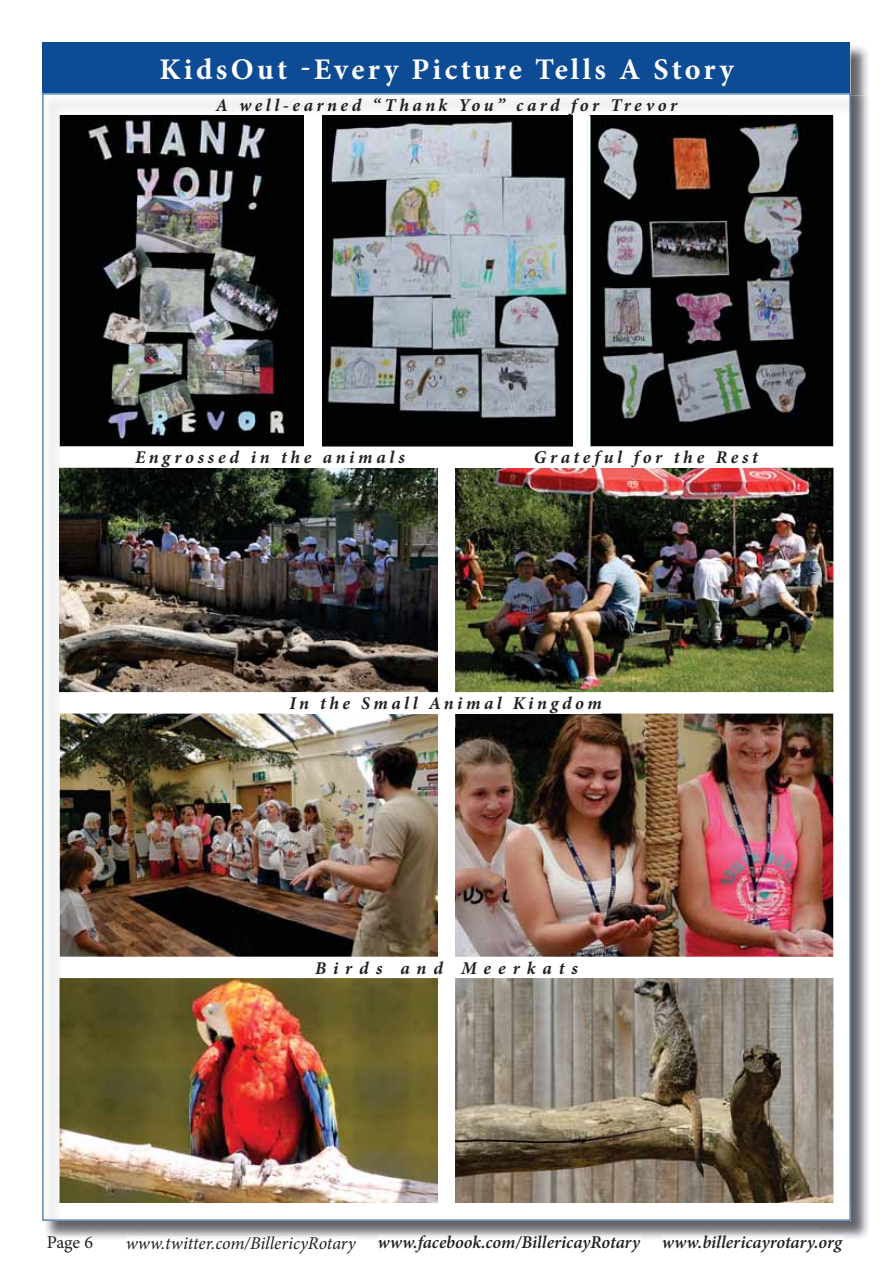
<style>
.page{position:relative;width:893px;height:1263px;background:#fff}
.page>*{position:absolute;margin:0;border:0;box-sizing:border-box;transform-origin:0 0}
.t1{font:700 30px "Minion Pro";letter-spacing:.11em;color:#fff}
.t2{font:italic 700 18px "Minion Pro";letter-spacing:.2em;color:#231f20}
.t3{font:italic 600 18px "Minion Pro";color:#231f20}
.t4{font:italic 18px "Minion Pro";color:#231f20}
.t5{font:italic 700 18px "Minion Pro";letter-spacing:.385em;color:#231f20}
.t6{font:18px "Minion Pro";color:#231f20}
.s1{font-weight:400}
</style>
<div class="page">
<img style="left:850px;top:46px;width:18px;height:50px">
<div style="left:43px;top:43px;width:807px;height:51px;background:#0d4c94"></div>
<img style="left:818px;top:96px;width:51px;height:1143px">
<img style="left:45px;top:1220px;width:773px;height:19px">
<img style="left:590px;top:116px;width:1px;height:330px">
<img style="left:60px;top:978px;width:378px;height:225px">
<img style="left:60px;top:713px;width:378px;height:244px">
<img style="left:455px;top:713px;width:378px;height:244px">
<img style="left:455px;top:978px;width:378px;height:225px">
<img style="left:60px;top:115px;width:513px;height:331px">
<img style="left:455px;top:468px;width:378px;height:224px">
<img style="left:818px;top:957px;width:15px;height:21px">
<img style="left:591px;top:115px;width:242px;height:331px">
<img style="left:833px;top:115px;width:15px;height:1088px">
<div style="left:48px;top:115px;width:12px;height:1088px;background:#f4f4f4"></div>
<img style="left:60px;top:468px;width:378px;height:224px">
<img style="left:48px;top:692px;width:800px;height:21px">
<img style="left:290px;top:713px;width:148px;height:1px">
<img style="left:455px;top:713px;width:146px;height:1px">
<img style="left:290px;top:697px;width:311px;height:16px">
<img style="left:48px;top:1203px;width:800px;height:15px">
<div style="left:48px;top:96px;width:800px;height:19px;background:#f6f6f6"></div>
<img style="left:215px;top:115px;width:90px;height:1px">
<img style="left:591px;top:115px;width:87px;height:1px">
<img style="left:323px;top:115px;width:250px;height:1px">
<svg style="left:305px;top:115px;width:18px;height:1px"></svg>
<img style="left:215px;top:98px;width:463px;height:17px">
<img style="left:48px;top:446px;width:800px;height:22px">
<img style="left:135px;top:450px;width:624px;height:18px">
<h1 class="t1" style="left:159px;top:58px;width:576px">KidsOut -Every Picture Tells A Story</h1>
<p class="t2" style="left:216px;top:98px;width:463px">A well-earned “Thank You” card or Trevor</p>
<p class="t2" style="left:571px;top:98px;width:7px">f</p>
<p class="t2" style="left:135px;top:450px;width:271px">Engrossed in the animals</p>
<p class="t2" style="left:534px;top:450px;width:225px">Grateful for the Rest</p>
<p class="t2" style="left:289px;top:696px;width:314px">In the Small Animal Kingdom</p>
<p class="t5" style="left:315px;top:961px;width:264px">Birds and Meerkats</p>
<p class="t4" style="left:165px;top:1236px;width:35px">t itt</p>
<p class="t3" style="left:418px;top:1235px;width:7px">f</p>
<p class="t3" style="left:446px;top:1235px;width:36px">b k</p>
<p class="t3" style="left:590px;top:1235px;width:27px">R t</p>
<p class="t3" style="left:785px;top:1235px;width:7px">t</p>
<p class="t3" style="left:274px;top:1235px;width:293px"><span class="s1">er cy o ary</span> www. ace oo .com/Bill i</p>
<p class="t3" style="left:547px;top:1235px;width:200px">er cay o ary www.bill i</p>
<p class="t6" style="left:47px;top:1235px;width:48px">Page 6</p>
<p class="t4" style="left:126px;top:1236px;width:208px">www. w er.com/Bill i R t</p>
<p class="t3" style="left:726px;top:1235px;width:118px">er cayro ary.org</p>
</div>
